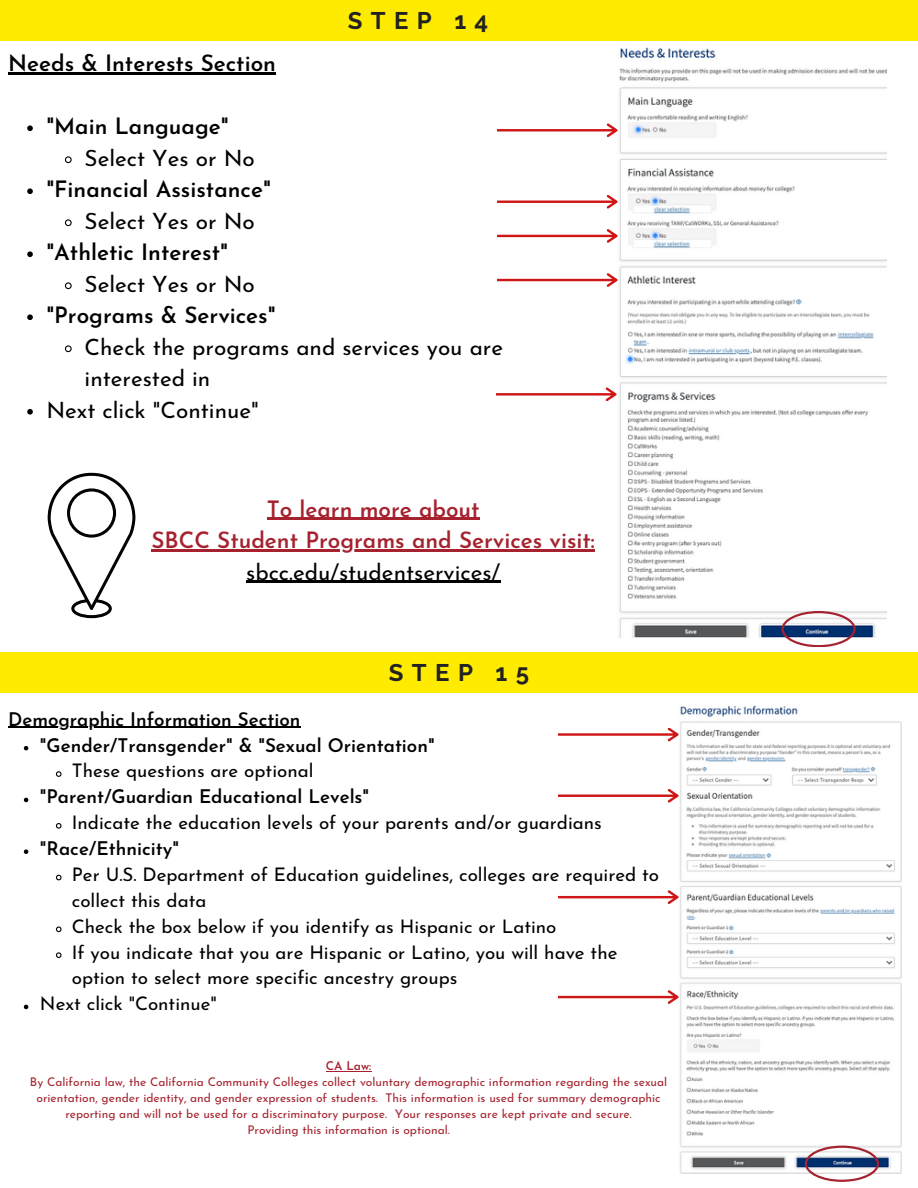
<style>
.page{position:relative;width:918px;height:1188px;background:#fff}
.page>*{position:absolute;margin:0;border:0;box-sizing:border-box;transform-origin:0 0}
.t1{font:700 24px "Raleway";letter-spacing:.35em;color:#222}
.t2{font:22.5px/31.5px "Josefin Sans";color:#000}
.t3{font:600 22.5px "Josefin Sans";color:#000}
.t4{font:600 22.5px/31.5px "Josefin Sans";color:#a5222e;text-align:center}
.t5{font:18.75px/25.8px "Josefin Sans";color:#000}
.t6{font:600 18.75px "Josefin Sans";color:#000}
.t7{font:12px/16px "Josefin Sans";color:#a5222e;text-align:center}
.t8{font:600 12px "Josefin Sans";color:#a5222e}
.s1{font-weight:400;color:#000}
</style>
<div class="page">
<div style="left:0;top:0;width:918px;height:41px;background:#ffeb00"></div>
<div style="left:0;top:652px;width:918px;height:41px;background:#ffeb00"></div>
<img style="left:619px;top:47px;width:267px;height:590px">
<hr style="left:8px;top:73px;width:268px;height:2px;background:#000">
<svg style="left:27px;top:125px;width:6px;height:6px"></svg>
<svg style="left:64px;top:156px;width:8px;height:8px"></svg>
<svg style="left:27px;top:188px;width:6px;height:6px"></svg>
<svg style="left:64px;top:219px;width:8px;height:8px"></svg>
<svg style="left:27px;top:251px;width:6px;height:6px"></svg>
<svg style="left:64px;top:282px;width:8px;height:8px"></svg>
<svg style="left:27px;top:314px;width:6px;height:6px"></svg>
<svg style="left:64px;top:345px;width:8px;height:8px"></svg>
<svg style="left:27px;top:409px;width:6px;height:6px"></svg>
<svg style="left:497px;top:123px;width:121px;height:14px"></svg>
<svg style="left:497px;top:195px;width:121px;height:14px"></svg>
<svg style="left:497px;top:229px;width:121px;height:14px"></svg>
<svg style="left:497px;top:273px;width:121px;height:14px"></svg>
<svg style="left:496px;top:387px;width:121px;height:14px"></svg>
<svg style="left:781px;top:611px;width:75px;height:36px"></svg>
<div style="left:71px;top:599px;width:41px;height:19px;border:3px solid #040200;border-radius:50%"></div>
<svg style="left:48px;top:472px;width:87px;height:143px"></svg>
<div style="left:69px;top:490px;width:46px;height:46px;background:#fff;border-radius:50%"></div>
<div style="left:67px;top:488px;width:49px;height:50px;border:3px solid #040200;border-radius:50%"></div>
<img style="left:680px;top:706px;width:221px;height:468px">
<hr style="left:8px;top:727px;width:293px;height:1px;background:#000">
<svg style="left:24px;top:746px;width:4px;height:4px"></svg>
<svg style="left:55px;top:771px;width:7px;height:6px"></svg>
<svg style="left:24px;top:798px;width:4px;height:4px"></svg>
<svg style="left:55px;top:823px;width:7px;height:6px"></svg>
<svg style="left:24px;top:849px;width:4px;height:5px"></svg>
<svg style="left:55px;top:874px;width:7px;height:7px"></svg>
<svg style="left:55px;top:926px;width:7px;height:7px"></svg>
<svg style="left:55px;top:952px;width:7px;height:6px"></svg>
<svg style="left:24px;top:1005px;width:4px;height:4px"></svg>
<svg style="left:558px;top:728px;width:121px;height:13px"></svg>
<svg style="left:558px;top:789px;width:121px;height:14px"></svg>
<svg style="left:558px;top:890px;width:121px;height:14px"></svg>
<svg style="left:558px;top:990px;width:121px;height:14px"></svg>
<svg style="left:805px;top:1146px;width:74px;height:36px"></svg>
<hr style="left:267px;top:518px;width:213px;height:2px;background:#a5222e">
<hr style="left:151px;top:549px;width:410px;height:3px;background:#a5222e">
<hr style="left:561px;top:549px;width:34px;height:3px;background:#a5222e">
<hr style="left:246px;top:581px;width:254px;height:2px;background:#000">
<hr style="left:326px;top:1071px;width:45px;height:1px;background:#a5222e">
<h1 class="t3" style="left:8px;top:55px;width:269px">Needs &amp; Interests Section</h1>
<h5 class="t1" style="left:348px;top:6px;width:142px">STEP 14</h5>
<h2 class="t3" style="left:46px;top:118px;width:184px">"Main Language"</h2>
<h3 class="t2" style="left:85px;top:145px;width:172px">Select Yes or No</h3>
<h3 class="t3" style="left:46px;top:181px;width:226px">"Financial Assistance"</h3>
<h3 class="t2" style="left:85px;top:208px;width:172px">Select Yes or No</h3>
<h3 class="t3" style="left:46px;top:244px;width:183px">"Athletic Interest"</h3>
<h3 class="t2" style="left:85px;top:271px;width:172px">Select Yes or No</h3>
<h3 class="t3" style="left:46px;top:307px;width:231px">"Programs &amp; Services"</h3>
<h3 class="t2" style="left:85px;top:334px;width:420px">Check the programs and services you are interested in</h3>
<h3 class="t2" style="left:46px;top:397px;width:214px">Next click "Continue"</h3>
<h5 class="t4" style="left:267px;top:495px;width:214px">To learn more about</h5>
<h5 class="t4" style="left:151px;top:527px;width:445px">SBCC Student Programs and Services visit: <span class="s1">sbcc.edu/studentservices/</span></h5>
<h5 class="t1" style="left:389px;top:658px;width:142px">STEP 15</h5>
<p class="t6" style="left:8px;top:712px;width:294px">Demographic Information Section</p>
<h3 class="t6" style="left:40px;top:738px;width:396px">"Gender/Transgender" &amp; "Sexual Orientation"</h3>
<p class="t5" style="left:72px;top:760px;width:243px">These questions are optional</p>
<p class="t6" style="left:40px;top:789px;width:331px">"Parent/Guardian Educational Levels"</p>
<p class="t5" style="left:72px;top:812px;width:532px">Indicate the education levels of your parents and/or guardians</p>
<h1 class="t6" style="left:40px;top:841px;width:140px">"Race/Ethnicity"</h1>
<h4 class="t5" style="left:72px;top:863px;width:589px">Per U.S. Department of Education guidelines, colleges are required to collect this data</h4>
<h5 class="t5" style="left:72px;top:915px;width:486px">Check the box below if you identify as Hispanic or Latino</h5>
<h5 class="t5" style="left:72px;top:941px;width:547px">If you indicate that you are Hispanic or Latino, you will have the option to select more specific ancestry groups</h5>
<h5 class="t5" style="left:40px;top:993px;width:178px">Next click "Continue"</h5>
<h5 class="t8" style="left:326px;top:1061px;width:47px">CA Law:</h5>
<h5 class="t7" style="left:30px;top:1075px;width:639px">By California law, the California Community Colleges collect voluntary demographic information regarding the sexual orientation, gender identity, and gender expression of students. This information is used for summary demographic reporting and will not be used for a discriminatory purpose. Your responses are kept private and secure.</h5>
<p class="t7" style="left:247px;top:1123px;width:204px">Providing this information is optional.</p>
</div>
